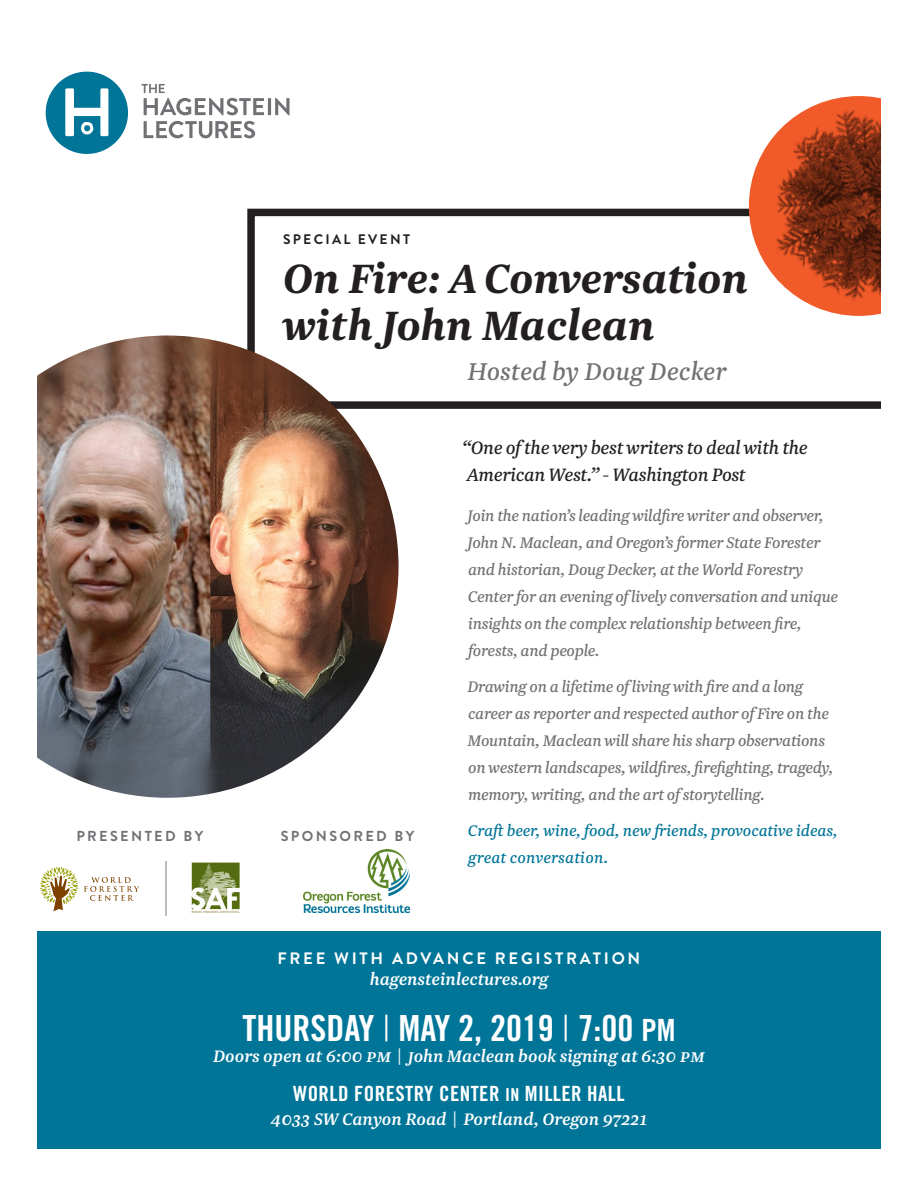
<style>
.page{position:relative;width:918px;height:1188px;background:#fff}
.page>*{position:absolute;margin:0;border:0;box-sizing:border-box;transform-origin:0 0}
.t1{font:italic 700 48px "Newzald";letter-spacing:-.005em;color:#231f20}
.t2{font:36px "Trade Gothic Bold Cond Twenty";color:#fff}
.t3{font:italic 28.5px "Newzald";letter-spacing:.005em;color:#717074}
.t4{font:italic 21px/27px "Newzald";letter-spacing:-.015em;color:#231f20}
.t5{font:21px "Trade Gothic Bold Cond Twenty";letter-spacing:.02em;color:#fff}
.t6{font:italic 500 19.5px "Newzald";color:#fff}
.t7{font:italic 18px/27px "Newzald";letter-spacing:-.015em;color:#717074}
.t8{font:italic 18px/27px "Newzald";letter-spacing:-.005em;color:#007598}
.t9{font:700 16.5px "Brandon Grotesque";letter-spacing:.165em;color:#fff}
.t10{font:700 14.4px "Brandon Grotesque";letter-spacing:.165em;color:#717074}
.t11{font:700 13.8px "Brandon Grotesque";letter-spacing:.165em;color:#231f20}
.s1{font-family:"Trade Gothic";font-weight:300}
.s2{font-family:"Trade Gothic Bold Cond Twenty SC850";font-size:30.6px}
.s3{font-style:normal}
.s4{font-family:"Trade Gothic Bold Cond Twenty SC850";font-size:17.85px}
</style>
<div class="page">
<svg style="left:247px;top:209px;width:634px;height:200px"></svg>
<svg style="left:142px;top:84px;width:122px;height:31px"></svg>
<hr style="left:268px;top:98px;width:3px;height:17px;background:#717074">
<svg style="left:275px;top:98px;width:15px;height:17px"></svg>
<svg style="left:144px;top:121px;width:111px;height:17px"></svg>
<div style="left:46px;top:72px;width:82px;height:82px;background:#007598;border-radius:50%"></div>
<svg style="left:65px;top:88px;width:43px;height:48px"></svg>
<div style="left:37px;top:932px;width:844px;height:217px;background:#007598"></div>
<svg style="left:40px;top:867px;width:38px;height:44px"></svg>
<svg style="left:84px;top:877px;width:55px;height:24px"></svg>
<hr style="left:165px;top:861px;width:1px;height:55px;background:#bcbdc0">
<svg style="left:191px;top:862px;width:1px;height:51px"></svg>
<img style="left:192px;top:862px;width:48px;height:51px">
<img style="left:37px;top:336px;width:362px;height:462px">
<img style="left:749px;top:96px;width:132px;height:220px">
<img style="left:303px;top:849px;width:107px;height:64px">
<p class="t11" style="left:283px;top:230px;width:128px">SPECIAL EVENT</p>
<p class="t1" style="left:283px;top:248px;width:467px">On Fire: A Conversation</p>
<p class="t1" style="left:283px;top:294px;width:373px">with John Maclean</p>
<p class="t10" style="left:76px;top:826px;width:128px">PRESENTED BY</p>
<p class="t10" style="left:281px;top:826px;width:135px">SPONSORED BY</p>
<p class="t3" style="left:468px;top:354px;width:260px">Hosted by Doug Decker</p>
<p class="t4" style="left:462px;top:434px;width:347px">“One of the very best writers to deal with the<br>American West.” - Washington Post</p>
<p class="t7" style="left:468px;top:502px;width:372px">Join the nation’s leading wildfire writer and observer, John N. Maclean, and Oregon’s former State Forester and historian, Doug Decker, at the World Forestry Center for an evening of lively conversation and unique insights on the complex relationship between fire, forests, and people.</p>
<p class="t7" style="left:468px;top:673px;width:367px">Drawing on a lifetime of living with fire and a long career as reporter and respected author of Fire on the Mountain, Maclean will share his sharp observations on western landscapes, wildfires, firefighting, tragedy, memory, writing, and the art of storytelling.</p>
<p class="t8" style="left:468px;top:817px;width:371px">Craft beer, wine, food, new friends, provocative ideas, great conversation.</p>
<p class="t9" style="left:278px;top:947px;width:364px">FREE WITH ADVANCE REGISTRATION</p>
<p class="t6" style="left:370px;top:967px;width:180px">hagensteinlectures.org</p>
<p class="t2" style="left:242px;top:1006px;width:435px">THURSDAY <span class="s1">|</span> MAY 2, 2019 <span class="s1">|</span> 7:00 <span class="s2">pm</span></p>
<p class="t6" style="left:213px;top:1044px;width:493px">Doors open at 6:00 pm <span class="s3">|</span> john Maclean book signing at 6:30 pm</p>
<p class="t5" style="left:293px;top:1080px;width:333px">WORLD FORESTRY CENTER <span class="s4">in</span> MILLER HALL</p>
<p class="t6" style="left:271px;top:1107px;width:378px">4033 SW Canyon Road <span class="s3">|</span> Portland, Oregon 97221</p>
</div>
